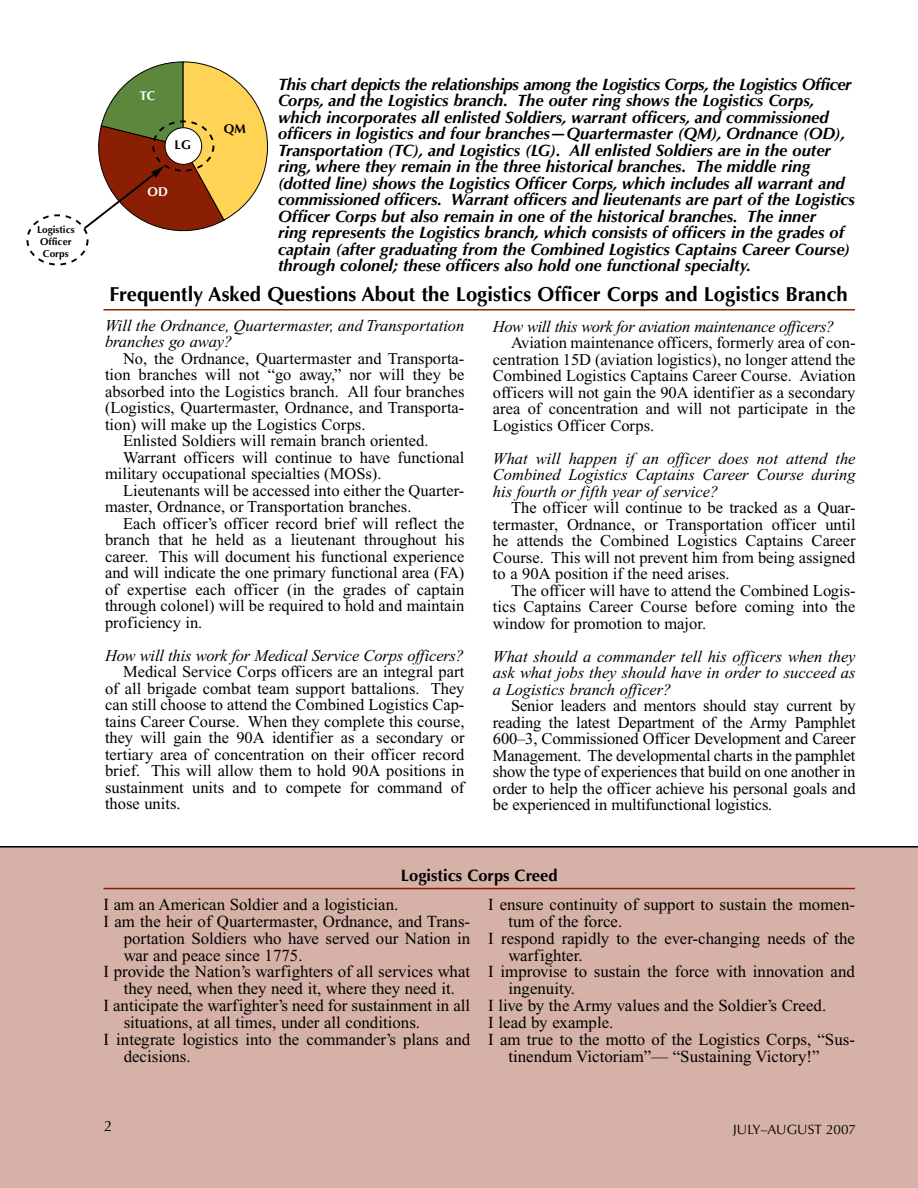
<style>
.page{position:relative;width:918px;height:1188px;background:#fff}
.page>*{position:absolute;margin:0;border:0;box-sizing:border-box;transform-origin:0 0}
.t1{font:700 20.25px "Optima";color:#000}
.t2{font:16.8px "Times New Roman";color:#000}
.t3{font:16.5px/16.5px "Times New Roman";color:#000;text-align:justify}
.t4{font:italic 700 16.5px/16.5px "Optima";color:#000}
.t5{font:italic 16.5px/16.5px "Times New Roman";color:#000;text-align:justify}
.t6{font:italic 16.5px "Times New Roman";letter-spacing:-.02em;color:#000}
.t7{font:700 16.5px "Optima";color:#000}
.t8{font:13.5px "Optima";color:#000}
.t9{font:700 12.75px "Optima";color:#fff}
.t10{font:700 12.75px "Optima";color:#000}
.t11{font:700 10.05px/12.1px "Optima";color:#000}
</style>
<div class="page">
<div style="left:0;top:846px;width:918px;height:342px;background:#d6b1a7"></div>
<svg style="left:26px;top:62px;width:242px;height:204px"></svg>
<hr style="left:103px;top:888px;width:752px;height:1px;background:#8a1f03">
<hr style="left:103px;top:309px;width:752px;height:2px;background:#8a1f03">
<p class="t11" style="left:37px;top:223px;width:39px">Logistics<br>Officer<br>Corps</p>
<p class="t4" style="left:278px;top:76px;width:578px">This chart depicts the relationships among the Logistics Corps, the Logistics Officer Corps, and the Logistics branch. The outer ring shows the Logistics Corps, which incorporates all enlisted Soldiers, warrant officers, and commissioned officers in logistics and four branches—Quartermaster (QM), Ordnance (OD), Transportation (TC), and Logistics (LG). All enlisted Soldiers are in the outer ring, where they remain in the three historical branches. The middle ring (dotted line) shows the Logistics Officer Corps, which includes all warrant and commissioned officers. Warrant officers and lieutenants are part of the Logistics Officer Corps but also remain in one of the historical branches. The inner<br>ring represents the Logistics branch, which consists of officers in the grades of captain (after graduating from the Combined Logistics Captains Career Course) through colonel; these officers also hold one functional specialty.</p>
<p class="t1" style="left:110px;top:283px;width:739px">Frequently Asked Questions About the Logistics Officer Corps and Logistics Branch</p>
<p class="t9" style="left:140px;top:89px;width:17px">TC</p>
<p class="t10" style="left:224px;top:121px;width:23px">QM</p>
<p class="t10" style="left:175px;top:137px;width:18px">LG</p>
<p class="t9" style="left:147px;top:184px;width:22px">OD</p>
<p class="t5" style="left:105px;top:317px;width:361px">Will the Ordnance, Quartermaster, and Transportation branches go away?</p>
<p class="t3" style="left:123px;top:350px;width:343px">No, the Ordnance, Quartermaster and Transporta-</p>
<p class="t3" style="left:105px;top:367px;width:361px">tion branches will not “go away,” nor will they be</p>
<p class="t3" style="left:105px;top:383px;width:361px">absorbed into the Logistics branch. All four branches</p>
<p class="t3" style="left:105px;top:400px;width:361px">(Logistics, Quartermaster, Ordnance, and Transporta-</p>
<p class="t3" style="left:105px;top:416px;width:262px">tion) will make up the Logistics Corps.</p>
<p class="t3" style="left:123px;top:433px;width:307px">Enlisted Soldiers will remain branch oriented.</p>
<p class="t3" style="left:123px;top:449px;width:343px">Warrant officers will continue to have functional</p>
<p class="t3" style="left:105px;top:466px;width:278px">military occupational specialties (MOSs).</p>
<p class="t3" style="left:123px;top:482px;width:343px">Lieutenants will be accessed into either the Quarter-</p>
<p class="t3" style="left:105px;top:499px;width:308px">master, Ordnance, or Transportation branches.</p>
<p class="t3" style="left:123px;top:515px;width:343px">Each officer’s officer record brief will reflect the</p>
<p class="t3" style="left:105px;top:532px;width:361px">branch that he held as a lieutenant throughout his</p>
<p class="t3" style="left:105px;top:548px;width:361px">career. This will document his functional experience</p>
<p class="t3" style="left:105px;top:565px;width:361px">and will indicate the one primary functional area (FA)</p>
<p class="t3" style="left:105px;top:581px;width:361px">of expertise each officer (in the grades of captain</p>
<p class="t3" style="left:105px;top:598px;width:361px">through colonel) will be required to hold and maintain</p>
<p class="t3" style="left:105px;top:614px;width:99px">proficiency in.</p>
<p class="t5" style="left:105px;top:647px;width:361px">How will this work for Medical Service Corps officers?</p>
<p class="t3" style="left:105px;top:664px;width:361px;text-indent:18px">Medical Service Corps officers are an integral part of all brigade combat team support battalions. They can still choose to attend the Combined Logistics Cap&shy;tains Career Course. When they complete this course, they will gain the 90A identifier as a secondary or tertiary area of concentration on their officer record brief. This will allow them to hold 90A positions in sustainment units and to compete for command of those units.</p>
<p class="t6" style="left:493px;top:317px;width:343px">How will this work for aviation maintenance officers?</p>
<p class="t3" style="left:493px;top:334px;width:364px;text-indent:18px">Aviation maintenance officers, formerly area of con&shy;centration 15D (aviation logistics), no longer attend the Combined Logistics Captains Career Course. Aviation officers will not gain the 90A identifier as a secondary area of concentration and will not participate in the Logistics Officer Corps.</p>
<p class="t5" style="left:493px;top:450px;width:364px">What will happen if an officer does not attend the Combined Logistics Captains Career Course during his fourth or fifth year of service?</p>
<p class="t3" style="left:493px;top:499px;width:364px;text-indent:18px">The officer will continue to be tracked as a Quar&shy;termaster, Ordnance, or Transportation officer until he attends the Combined Logistics Captains Career Course. This will not prevent him from being assigned to a 90A position if the need arises.</p>
<p class="t3" style="left:493px;top:582px;width:364px;text-indent:18px">The officer will have to attend the Combined Logis&shy;tics Captains Career Course before coming into the window for promotion to major.</p>
<p class="t5" style="left:493px;top:648px;width:364px">What should a commander tell his officers when they ask what jobs they should have in order to succeed as a Logistics branch officer?</p>
<p class="t3" style="left:493px;top:697px;width:364px;text-indent:18px">Senior leaders and mentors should stay current by reading the latest Department of the Army Pamphlet 600–3, Commissioned Officer Development and Career Management. The developmental charts in the pamphlet show the type of experiences that build on one another in order to help the officer achieve his personal goals and be experienced in multifunctional logistics.</p>
<p class="t7" style="left:401px;top:866px;width:158px">Logistics Corps Creed</p>
<p class="t2" style="left:103px;top:895px;width:296px">I am an American Soldier and a logistician.</p>
<p class="t2" style="left:103px;top:912px;width:368px">I am the heir of Quartermaster, Ordnance, and Trans-</p>
<p class="t2" style="left:124px;top:929px;width:348px">portation Soldiers who have served our Nation in</p>
<p class="t2" style="left:124px;top:946px;width:180px">war and peace since 1775.</p>
<p class="t2" style="left:103px;top:963px;width:368px">I provide the Nation’s warfighters of all services what</p>
<p class="t2" style="left:124px;top:980px;width:333px">they need, when they need it, where they need it.</p>
<p class="t2" style="left:103px;top:996px;width:368px">I anticipate the warfighter’s need for sustainment in all</p>
<p class="t2" style="left:124px;top:1013px;width:298px">situations, at all times, under all conditions.</p>
<p class="t2" style="left:103px;top:1030px;width:368px">I integrate logistics into the commander’s plans and</p>
<p class="t2" style="left:124px;top:1047px;width:69px">decisions.</p>
<p class="t2" style="left:488px;top:895px;width:368px">I ensure continuity of support to sustain the momen-</p>
<p class="t2" style="left:508px;top:912px;width:115px">tum of the force.</p>
<p class="t2" style="left:488px;top:929px;width:368px">I respond rapidly to the ever-changing needs of the</p>
<p class="t2" style="left:508px;top:946px;width:76px">warfighter.</p>
<p class="t2" style="left:488px;top:963px;width:368px">I improvise to sustain the force with innovation and</p>
<p class="t2" style="left:508px;top:980px;width:68px">ingenuity.</p>
<p class="t2" style="left:488px;top:996px;width:339px">I live by the Army values and the Soldier’s Creed.</p>
<p class="t2" style="left:488px;top:1013px;width:127px">I lead by example.</p>
<p class="t2" style="left:488px;top:1030px;width:368px">I am true to the motto of the Logistics Corps, “Sus-</p>
<p class="t2" style="left:508px;top:1047px;width:313px">tinendum Victoriam”— “Sustaining Victory!”</p>
<p class="t8" style="left:733px;top:1121px;width:125px">JULY–AUGUST 2007</p>
</div>
